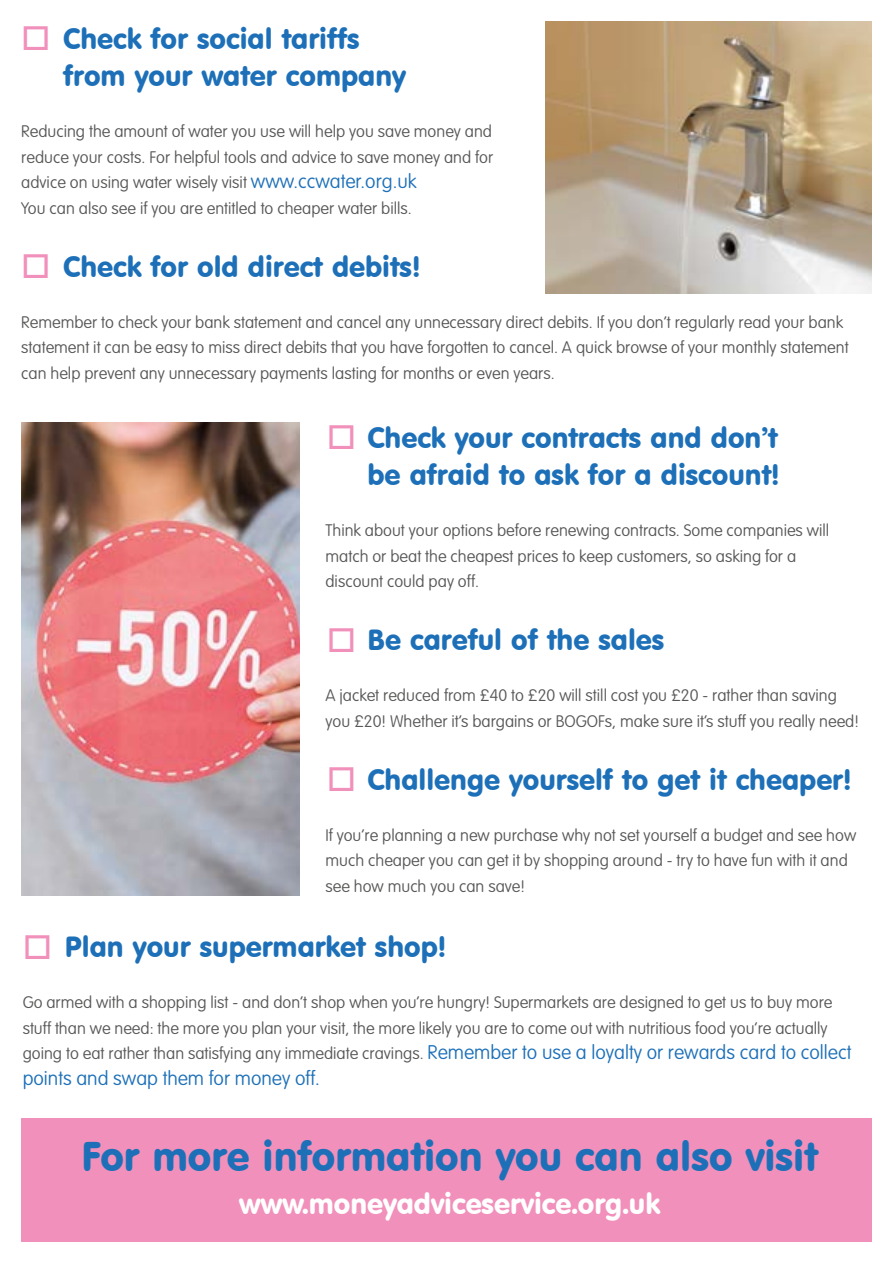
<style>
.page{position:relative;width:893px;height:1263px;background:#fff}
.page>*{position:absolute;margin:0;border:0;box-sizing:border-box;transform-origin:0 0}
.t1{font:40.5px "VAG Rounded BT";color:#1d70b8}
.t2{font:28.5px/37.5px "VAG Rounded BT";color:#1d70b8}
.t3{font:28.5px "VAG Rounded BT";color:#fff}
.t4{font:100 19.5px "VAG Rounded";color:#1d70b8}
.t5{font:100 16.5px/25.5px "VAG Rounded";color:#575756}
.s1{color:#f190bb}
.s2{font-size:19.5px;color:#1d70b8}
</style>
<div class="page">
<img style="left:546px;top:21px;width:326px;height:272px">
<img style="left:21px;top:422px;width:279px;height:473px">
<div style="left:21px;top:1118px;width:851px;height:124px;background:#f190bb"></div>
<h2 class="t2" style="left:63px;top:19px;width:344px;text-indent:-42px"><span class="s1">□</span> Check for social tariffs from your water company</h2>
<p class="t5" style="left:21px;top:119px;width:474px">Reducing the amount of water you use will help you save money and reduce your costs. For helpful tools and advice to save money and for advice on using water wisely visit <span class="s2">www.ccwater.org.uk<br></span>You can also see if you are entitled to cheaper water bills.</p>
<h2 class="t2" style="left:21px;top:247px;width:401px"><span class="s1">□</span> Check for old direct debits!</h2>
<p class="t5" style="left:21px;top:309px;width:829px">Remember to check your bank statement and cancel any unnecessary direct debits. If you don’t regularly read your bank statement it can be easy to miss direct debits that you have forgotten to cancel. A quick browse of your monthly statement can help prevent any unnecessary payments lasting for months or even years.</p>
<h2 class="t2" style="left:327px;top:418px;width:454px;text-align:right"><span class="s1">□</span> Check your contracts and don’t be afraid to ask for a discount!</h2>
<p class="t5" style="left:325px;top:517px;width:505px">Think about your options before renewing contracts. Some companies will match or beat the cheapest prices to keep customers, so asking for a discount could pay off.</p>
<h2 class="t2" style="left:327px;top:620px;width:339px"><span class="s1">□</span> Be careful of the sales</h2>
<p class="t5" style="left:325px;top:682px;width:535px">A jacket reduced from £40 to £20 will still cost you £20 - rather than saving you £20! Whether it’s bargains or BOGOFs, make sure it’s stuff you really need!</p>
<h2 class="t2" style="left:327px;top:760px;width:526px"><span class="s1">□</span> Challenge yourself to get it cheaper!</h2>
<p class="t5" style="left:325px;top:822px;width:532px">If you’re planning a new purchase why not set yourself a budget and see how much cheaper you can get it by shopping around - try to have fun with it and see how much you can save!</p>
<h2 class="t2" style="left:23px;top:927px;width:425px"><span class="s1">□</span> Plan your supermarket shop!</h2>
<p class="t5" style="left:23px;top:989px;width:830px">Go armed with a shopping list - and don’t shop when you’re hungry! Supermarkets are designed to get us to buy more stuff than we need: the more you plan your visit, the more likely you are to come out with nutritious food you’re actually going to eat rather than satisfying any immediate cravings. <span class="s2">Remember to use a loyalty or rewards card to collect</span></p>
<p class="t4" style="left:23px;top:1067px;width:299px">points and swap them for money off.</p>
<h1 class="t1" style="left:82px;top:1130px;width:738px">For more information you can also visit</h1>
<h2 class="t3" style="left:239px;top:1186px;width:422px">www.moneyadviceservice.org.uk</h2>
</div>
